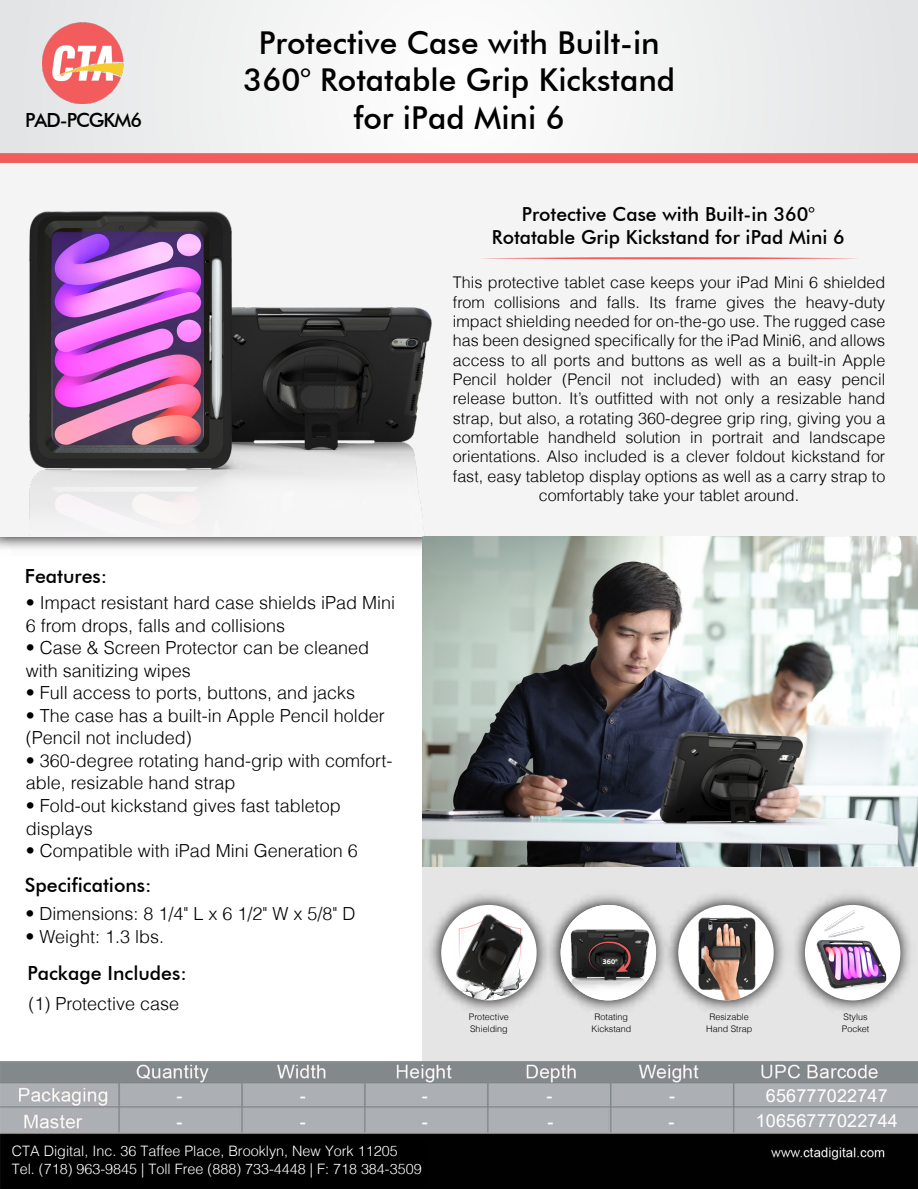
<style>
.page{position:relative;width:918px;height:1189px;background:#fff}
.page>*{position:absolute;margin:0;border:0;box-sizing:border-box;transform-origin:0 0}
.t1{font:500 31.5px/37.8px "Futura BT";color:#000;text-align:center}
.t2{font:500 19.5px "Futura BT";color:#000}
.t3{font:500 19.5px "Futura BT";letter-spacing:-.055em;color:#000}
.t4{font:500 19.35px/23.2px "Futura BT";color:#000;text-align:center}
.t5{font:300 18px/22.5px "Helvetica";color:#000}
.t6{font:18px/25px "Arial";letter-spacing:.01em;color:#fff;text-align:center}
.t7{font:300 16.05px/19.4px "Helvetica";color:#000;text-align:center}
.t8{font:300 14.4px/17.7px "Helvetica";color:#fff}
.t9{font:300 9px/12px "Helvetica";color:#000}
.t10{font:800 6.6px "Matahari 800";color:#fff}
</style>
<div class="page">
<div style="left:423px;top:867px;width:495px;height:201px;background:#e5e5e5"></div>
<div style="left:0;top:158px;width:918px;height:378px;background:#f4f4f4"></div>
<div style="left:0;top:142px;width:918px;height:20px;background:#f25c5d"></div>
<svg style="left:0;top:0;width:918px;height:153px"></svg>
<img style="left:0;top:1062px;width:918px;height:127px">
<div style="left:3px;top:1138px;width:422px;height:47px;background:#000"></div>
<img style="left:42px;top:23px;width:89px;height:80px">
<img style="left:422px;top:886px;width:120px;height:134px">
<img style="left:441px;top:902px;width:95px;height:98px">
<img style="left:443px;top:905px;width:93px;height:9px">
<svg style="left:442px;top:914px;width:94px;height:86px;background:#9d9c9c"></svg>
<img style="left:674px;top:894px;width:110px;height:117px">
<div style="left:678px;top:905px;width:96px;height:95px;background:#fff;border-radius:50%"></div>
<img style="left:695px;top:905px;width:64px;height:95px">
<hr style="left:479px;top:257px;width:380px;height:2px;background:#f25c5d;border-radius:50%">
<img style="left:542px;top:895px;width:132px;height:116px">
<div style="left:561px;top:905px;width:95px;height:95px;background:#fff;border-radius:48px"></div>
<img style="left:561px;top:924px;width:93px;height:67px">
<svg style="left:588px;top:941px;width:43px;height:31px"></svg>
<img style="left:795px;top:895px;width:115px;height:116px">
<div style="left:805px;top:905px;width:95px;height:95px;background:#fff;border-radius:50%"></div>
<img style="left:805px;top:905px;width:81px;height:85px">
<img style="left:423px;top:536px;width:494px;height:331px">
<img style="left:0;top:162px;width:432px;height:374px">
<p class="t3" style="left:25px;top:108px;width:118px">PAD-PCGKM6</p>
<h1 class="t1" style="left:243px;top:23px;width:433px">Protective Case with Built-in<br>360° Rotatable Grip Kickstand for iPad Mini 6</h1>
<p class="t4" style="left:492px;top:202px;width:355px">Protective Case with Built-in 360°<br>Rotatable Grip Kickstand for iPad Mini 6</p>
<p class="t7" style="left:453px;top:273px;width:434px">This protective tablet case keeps your iPad Mini 6 shielded from collisions and falls. Its frame gives the heavy-duty impact shielding needed for on-the-go use. The rugged case has been designed specifically for the iPad Mini6, and allows access to all ports and buttons as well as a built-in Apple Pencil holder (Pencil not included) with an easy pencil release button. It’s outfitted with not only a resizable hand strap, but also, a rotating 360-degree grip ring, giving you a comfortable handheld solution in portrait and landscape orientations. Also included is a clever foldout kickstand for fast, easy tabletop display options as well as a carry strap to comfortably take your tablet around.</p>
<p class="t2" style="left:25px;top:565px;width:84px">Features:</p>
<p class="t5" style="left:26px;top:591px;width:371px">• Impact resistant hard case shields iPad Mini<br>6 from drops, falls and collisions</p>
<p class="t5" style="left:26px;top:636px;width:345px">• Case &amp; Screen Protector can be cleaned with sanitizing wipes</p>
<p class="t5" style="left:26px;top:681px;width:331px">• Full access to ports, buttons, and jacks</p>
<p class="t5" style="left:26px;top:704px;width:361px">• The case has a built-in Apple Pencil holder (Pencil not included)</p>
<p class="t5" style="left:26px;top:749px;width:368px">• 360-degree rotating hand-grip with comfort&shy;able, resizable hand strap</p>
<p class="t5" style="left:26px;top:794px;width:317px">• Fold-out kickstand gives fast tabletop displays</p>
<p class="t5" style="left:26px;top:839px;width:334px">• Compatible with iPad Mini Generation 6</p>
<p class="t2" style="left:25px;top:873px;width:128px">Specifications:</p>
<p class="t5" style="left:25px;top:902px;width:332px">• Dimensions: 8 1/4" L x 6 1/2" W x 5/8" D</p>
<p class="t5" style="left:25px;top:925px;width:140px">• Weight: 1.3 lbs.</p>
<p class="t2" style="left:27px;top:961px;width:161px">Package Includes:</p>
<p class="t5" style="left:28px;top:992px;width:152px">(1) Protective case</p>
<p class="t10" style="left:603px;top:957px;width:17px">360º</p>
<p class="t9" style="left:591px;top:1011px;width:42px;text-align:center">Rotating<br>Kickstand</p>
<p class="t9" style="left:469px;top:1011px;width:41px">Protective<br>Shielding</p>
<p class="t9" style="left:706px;top:1011px;width:48px;text-align:center">Resizable<br>Hand Strap</p>
<p class="t9" style="left:842px;top:1011px;width:29px">Stylus<br>Pocket</p>
<p class="t6" style="left:176px;top:1083px;width:7px">-</p>
<p class="t6" style="left:756px;top:1083px;width:144px">656777022747<br>10656777022744</p>
<p class="t6" style="left:300px;top:1083px;width:7px">-</p>
<p class="t6" style="left:422px;top:1083px;width:7px">-</p>
<p class="t6" style="left:547px;top:1083px;width:7px">-</p>
<p class="t6" style="left:669px;top:1083px;width:7px">-</p>
<p class="t6" style="left:177px;top:1109px;width:7px">-</p>
<p class="t6" style="left:300px;top:1109px;width:7px">-</p>
<p class="t6" style="left:422px;top:1109px;width:7px">-</p>
<p class="t6" style="left:547px;top:1109px;width:7px">-</p>
<p class="t6" style="left:668px;top:1109px;width:7px">-</p>
<p class="t8" style="left:12px;top:1142px;width:411px">CTA Digital, Inc. 36 Taffee Place, Brooklyn, New York 11205<br>Tel. (718) 963-9845 | Toll Free (888) 733-4448 | F: 718 384-3509</p>
</div>
